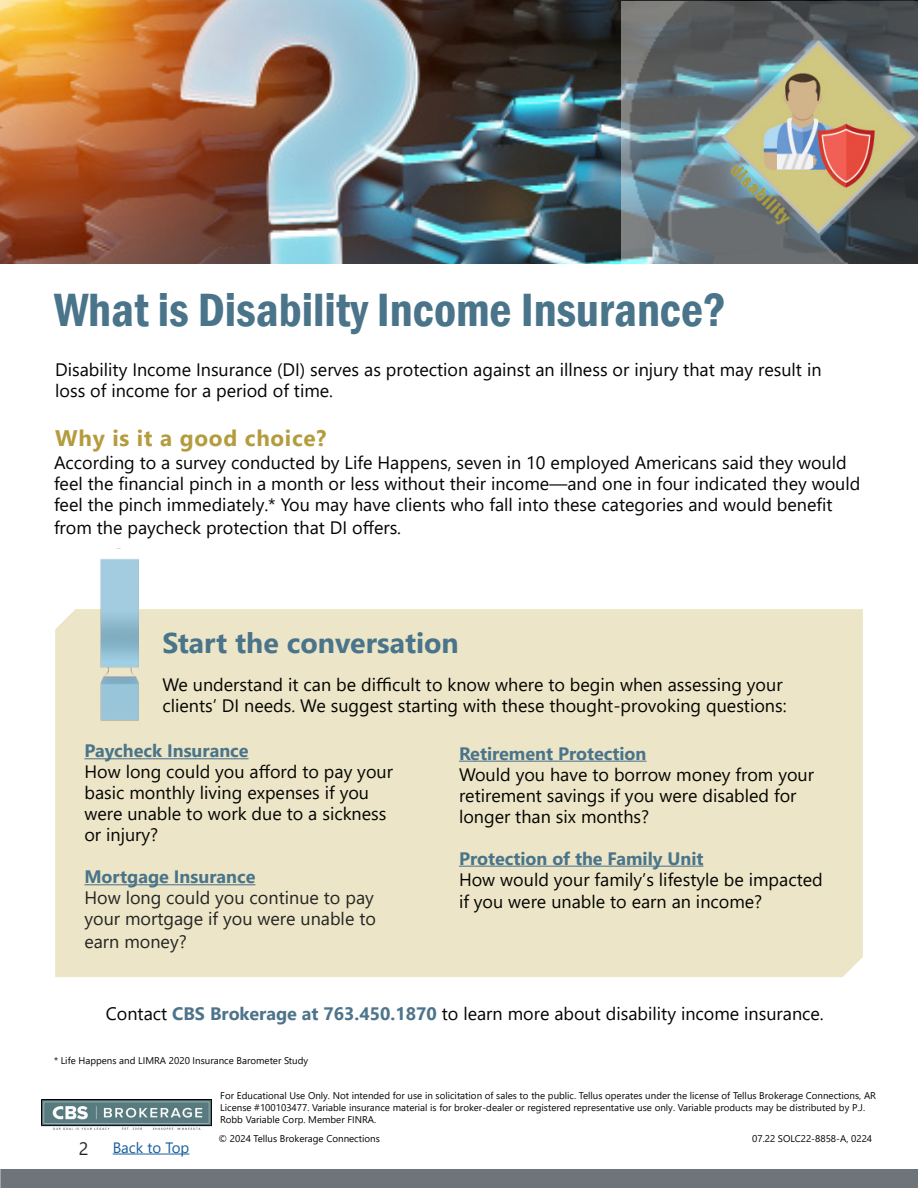
<style>
.page{position:relative;width:918px;height:1188px;background:#fff}
.page>*{position:absolute;margin:0;border:0;box-sizing:border-box;transform-origin:0 0}
.t1{font:600 condensed 48px "Franklin Gothic";color:#49748a}
.t2{font:700 28.5px "Segoe UI";color:#49748a}
.t3{font:700 22.5px "Segoe UI";letter-spacing:.03em;color:#b49c3e}
.t4{font:18px/21px "Segoe UI";color:#040503}
.t5{font:18px/21.5px "Segoe UI";color:#242524}
.t6{font:15px "Segoe UI";color:#175d9e}
.t7{font:9.75px/11.7px "Segoe UI";color:#040503}
.s1{font-weight:700;color:#49748a}
.s2{font-weight:700;color:#4e748b}
</style>
<div class="page">
<hr style="left:113px;top:1154px;width:76px;height:1px;background:#175d9e">
<div style="left:0;top:1170px;width:918px;height:18px;background:#6d747a"></div>
<img style="left:42px;top:1099px;width:169px;height:30px">
<div style="left:55px;top:609px;width:808px;height:368px;background:#ede5c7"></div>
<hr style="left:459px;top:761px;width:188px;height:1px;background:#49748a">
<hr style="left:459px;top:866px;width:244px;height:1px;background:#49748a">
<div style="left:1px;top:1169px;width:917px;height:18px;background:#6d747a"></div>
<img style="left:0;top:0;width:917px;height:264px">
<img style="left:621px;top:1px;width:297px;height:263px">
<img style="left:721px;top:41px;width:194px;height:193px">
<hr style="left:84px;top:758px;width:165px;height:1px;background:#49748a">
<hr style="left:84px;top:884px;width:171px;height:1px;background:#49748a">
<img style="left:84px;top:559px;width:66px;height:169px">
<p class="t1" style="left:54px;top:278px;width:674px">What is Disability Income Insurance?</p>
<p class="t4" style="left:55px;top:357px;width:768px">Disability Income Insurance (DI) serves as protection against an illness or injury that may result in loss of income for a period of time.</p>
<p class="t3" style="left:55px;top:416px;width:273px">Why is it a good choice?</p>
<p class="t4" style="left:54px;top:451px;width:808px;line-height:21.5px">According to a survey conducted by Life Happens, seven in 10 employed Americans said they would feel the financial pinch in a month or less without their income—and one in four indicated they would feel the pinch immediately.* You may have clients who fall into these categories and would benefit from the paycheck protection that DI offers.</p>
<p class="t2" style="left:162px;top:616px;width:298px">Start the conversation</p>
<p class="t4" style="left:162px;top:673px;width:626px">We understand it can be difficult to know where to begin when assessing your clients’ DI needs. We suggest starting with these thought-provoking questions:</p>
<p class="t4" style="left:84px;top:739px;width:310px"><span class="s1">Paycheck Insurance<br></span>How long could you afford to pay your basic monthly living expenses if you were unable to work due to a sickness or injury?</p>
<p class="t5" style="left:84px;top:865px;width:293px"><span class="s1">Mortgage Insurance<br></span>How long could you continue to pay your mortgage if you were unable to earn money?</p>
<p class="t4" style="left:459px;top:741px;width:357px"><span class="s1">Retirement Protection<br></span>Would you have to borrow money from your retirement savings if you were disabled for longer than six months?</p>
<p class="t4" style="left:459px;top:846px;width:365px;line-height:21.8px"><span class="s1">Protection of the Family Unit<br></span>How would your family’s lifestyle be impacted if you were unable to earn an income?</p>
<p class="t4" style="left:106px;top:1001px;width:720px">Contact <span class="s2">CBS Brokerage at 763.450.1870</span> to learn more about disability income insurance.</p>
<p class="t7" style="left:54px;top:1054px;width:256px">* Life Happens and LIMRA 2020 Insurance Barometer Study</p>
<p class="t5" style="left:79px;top:1136px;width:11px">2</p>
<p class="t6" style="left:113px;top:1133px;width:78px">Back to Top</p>
<p class="t7" style="left:220px;top:1089px;width:657px">For Educational Use Only. Not intended for use in solicitation of sales to the public. Tellus operates under the license of Tellus Brokerage Connections, AR<br>License #100103477. Variable insurance material is for broker-dealer or registered representative use only. Variable products may be distributed by P.J.<br>Robb Variable Corp. Member FINRA.</p>
<p class="t7" style="left:752px;top:1132px;width:122px">07.22 SOLC22-8858-A, 0224</p>
<p class="t7" style="left:219px;top:1132px;width:163px">© 2024 Tellus Brokerage Connections</p>
</div>
